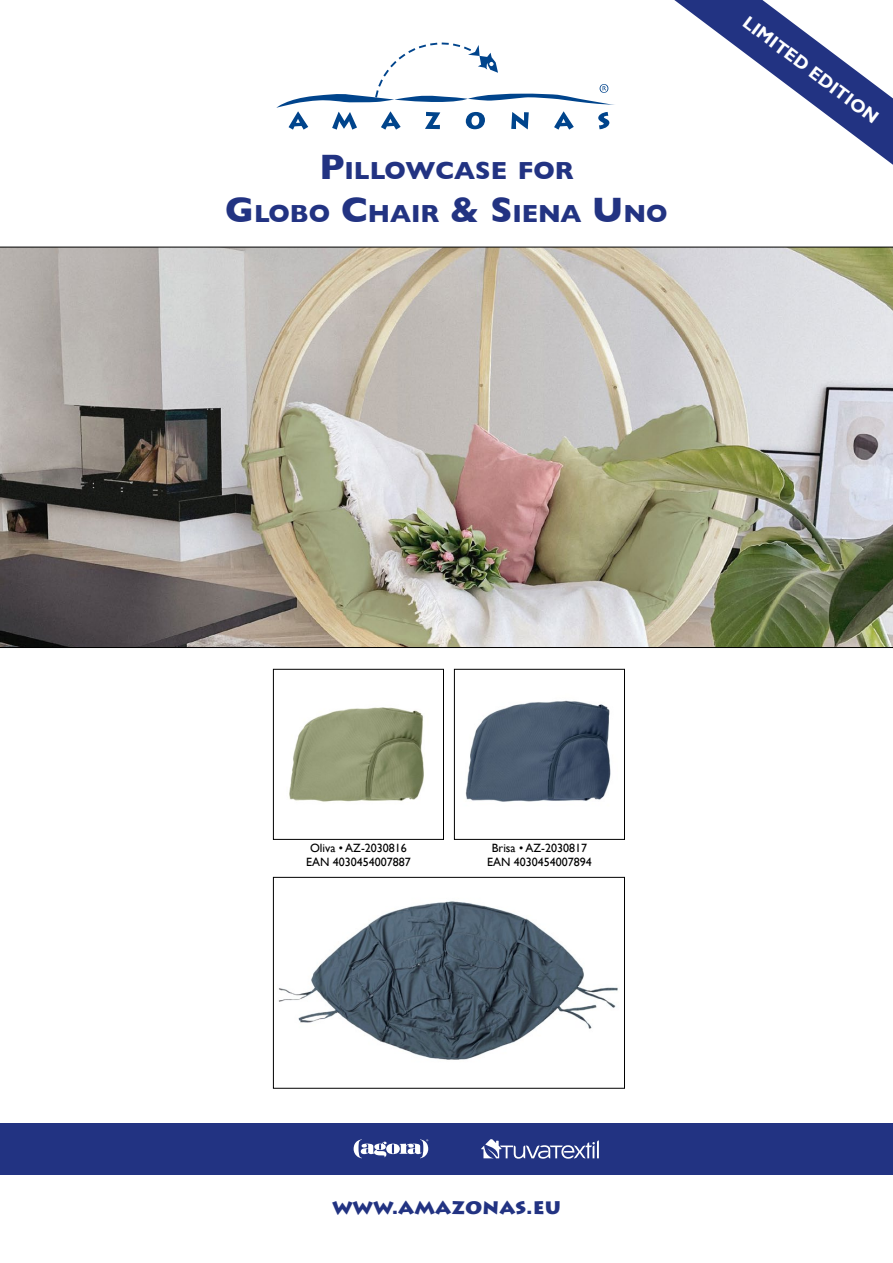
<style>
.page{position:relative;width:893px;height:1263px;background:#fff}
.page>*{position:absolute;margin:0;border:0;box-sizing:border-box;transform-origin:0 0}
.t1{font:700 25.2px/43.2px "Gill Sans";color:#223382;text-align:center}
.t2{font:900 21px "Lithos Pro";color:#223382}
.t3{font:700 18px "Gill Sans";color:#fff}
.t4{font:12px/14.4px "Gill Sans";color:#000;text-align:center}
.s1{font-size:36px}
</style>
<div class="page">
<svg style="left:276px;top:43px;width:339px;height:87px"></svg>
<div style="left:1px;top:1123px;width:892px;height:51px;background:#223382"></div>
<img style="left:289px;top:707px;width:135px;height:95px">
<div style="left:273px;top:669px;width:171px;height:171px;border:1px solid #000"></div>
<img style="left:0;top:247px;width:893px;height:401px">
<svg style="left:354px;top:1139px;width:74px;height:19px"></svg>
<svg style="left:481px;top:1139px;width:118px;height:20px"></svg>
<img style="left:278px;top:901px;width:340px;height:159px">
<div style="left:273px;top:877px;width:352px;height:212px;border:1px solid #000"></div>
<img style="left:465px;top:700px;width:146px;height:102px">
<div style="left:454px;top:669px;width:171px;height:171px;border:1px solid #000"></div>
<svg style="left:674px;top:0;width:219px;height:165px"></svg>
<h1 class="t1" style="left:225px;top:149px;width:444px"><span class="s1">P</span>ILLOWCASE FOR<br><span class="s1">G</span>LOBO <span class="s1">C</span>HAIR <span class="s1">&amp; S</span>IENA <span class="s1">U</span>NO</h1>
<h3 class="t3" style="left:752px;top:12px;width:166px;rotate:37deg">LIMITED EDITION</h3>
<p class="t4" style="left:306px;top:841px;width:106px">Oliva • AZ-2030816<br>EAN 4030454007887</p>
<p class="t4" style="left:487px;top:841px;width:106px">Brisa • AZ-2030817<br>EAN 4030454007894</p>
<h2 class="t2" style="left:332px;top:1194px;width:230px">WWW.AMAZONAS.EU</h2>
</div>
